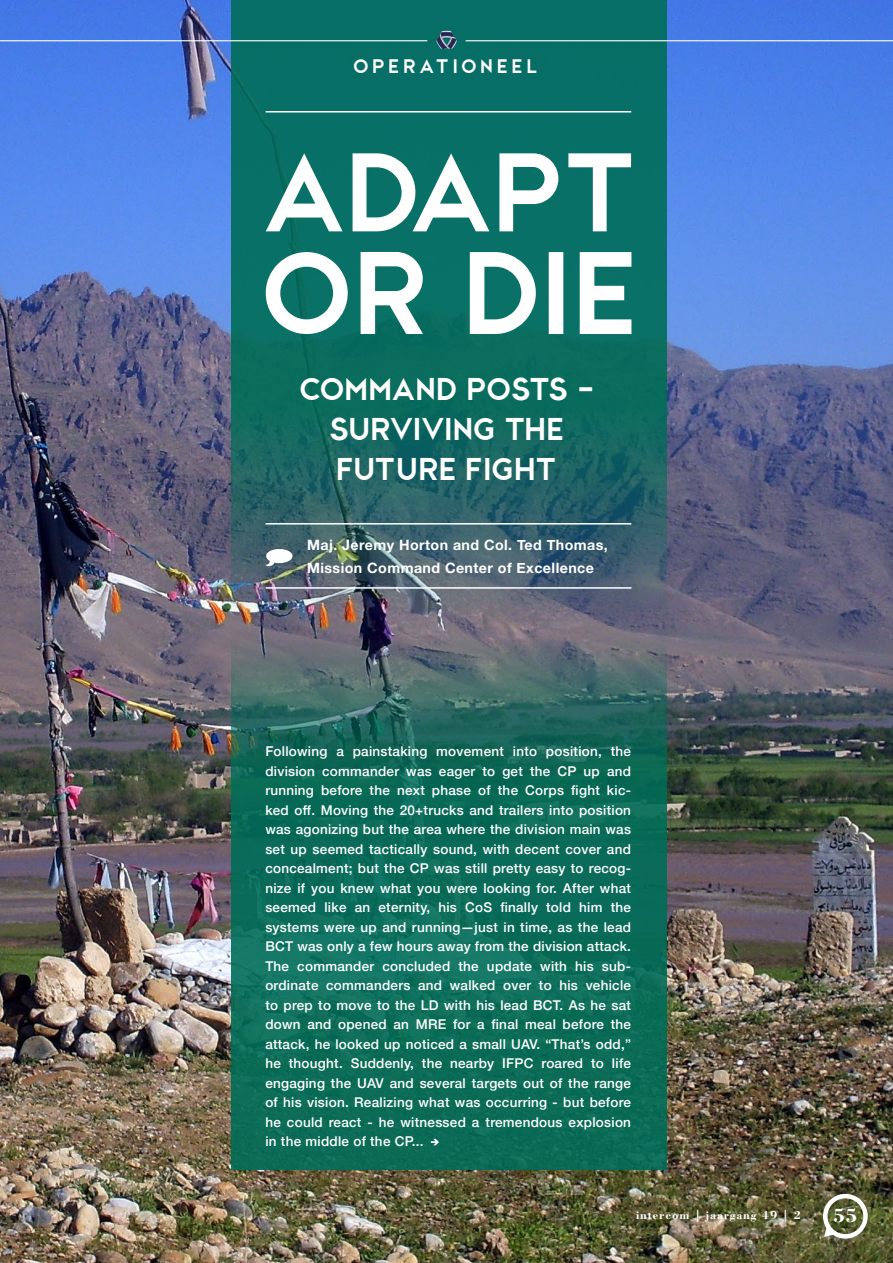
<style>
.page{position:relative;width:893px;height:1263px;background:#fff}
.page>*{position:absolute;margin:0;border:0;box-sizing:border-box;transform-origin:0 0}
.t1{font:31.35px/40px "CWG Sans";letter-spacing:-.03em;color:#fff;text-align:center}
.t2{font:31.35px "CWG Sans";letter-spacing:-.01em;color:#fff}
.t3{font:700 20.1px "Bodoni BT";color:#fff}
.t4{font:19.5px "CWG Sans";letter-spacing:.17em;color:#fff}
.t5{font:700 14.25px/22.5px "Helvetica Neue";letter-spacing:.03em;color:#fff}
.t6{font:500 13.5px/19.5px "Helvetica Neue";letter-spacing:.02em;color:#fff;text-align:justify}
.t7{font:700 12px "Bodoni BT";letter-spacing:.07em;color:#fff}
</style>
<div class="page">
<img style="left:0;top:0;width:893px;height:1263px">
<svg style="left:231px;top:0;width:435px;height:614px;fill:#0a6d66"></svg>
<svg style="left:231px;top:640px;width:435px;height:529px;fill:#0d6b59"></svg>
<hr style="left:266px;top:111px;width:365px;height:2px;background:#fff">
<svg style="left:436px;top:31px;width:11px;height:13px"></svg>
<hr style="left:0;top:40px;width:427px;height:1px;background:#fff">
<hr style="left:466px;top:40px;width:427px;height:1px;background:#fff">
<hr style="left:266px;top:523px;width:365px;height:1px;background:#fff">
<hr style="left:266px;top:587px;width:365px;height:2px;background:#fff">
<svg style="left:266px;top:549px;width:26px;height:17px"></svg>
<div style="left:823px;top:1194px;width:45px;height:44px;border:4px solid #fff;border-radius:50%"></div>
<svg style="left:824px;top:1225px;width:12px;height:12px"></svg>
<svg style="left:431px;top:1139px;width:8px;height:6px"></svg>
<svg style="left:266px;top:153px;width:365px;height:78px"></svg>
<svg style="left:266px;top:252px;width:365px;height:82px"></svg>
<p class="t4" style="left:354px;top:56px;width:186px">OPERATIONEEL</p>
<p class="t1" style="left:301px;top:369px;width:297px">COMMAND POSTS -<br>SURVIVING THE</p>
<p class="t2" style="left:338px;top:452px;width:222px">FUTURE FIGHT</p>
<p class="t5" style="left:307px;top:534px;width:302px">Maj. Jeremy Horton and Col. Ted Thomas,<br>Mission Command Center of Excellence</p>
<p class="t6" style="left:265px;top:740px;width:367px">Following a painstaking movement into position, the division commander was eager to get the CP up and running before the next phase of the Corps fight kic&shy;ked off. Moving the 20+trucks and trailers into position was agonizing but the area where the division main was set up seemed tactically sound, with decent cover and concealment; but the CP was still pretty easy to recog&shy;nize if you knew what you were looking for. After what seemed like an eternity, his CoS finally told him the systems were up and running—just in time, as the lead BCT was only a few hours away from the division attack.<br>The commander concluded the update with his sub&shy;ordinate commanders and walked over to his vehicle to prep to move to the LD with his lead BCT. As he sat down and opened an MRE for a final meal before the attack, he looked up noticed a small UAV. “That’s odd,” he thought. Suddenly, the nearby IFPC roared to life engaging the UAV and several targets out of the range of his vision. Realizing what was occurring - but before he could react - he witnessed a tremendous explosion in the middle of the CP...</p>
<p class="t7" style="left:636px;top:1208px;width:167px">intercom | jaargang 49 | 2</p>
<p class="t3" style="left:833px;top:1203px;width:26px">55</p>
</div>
